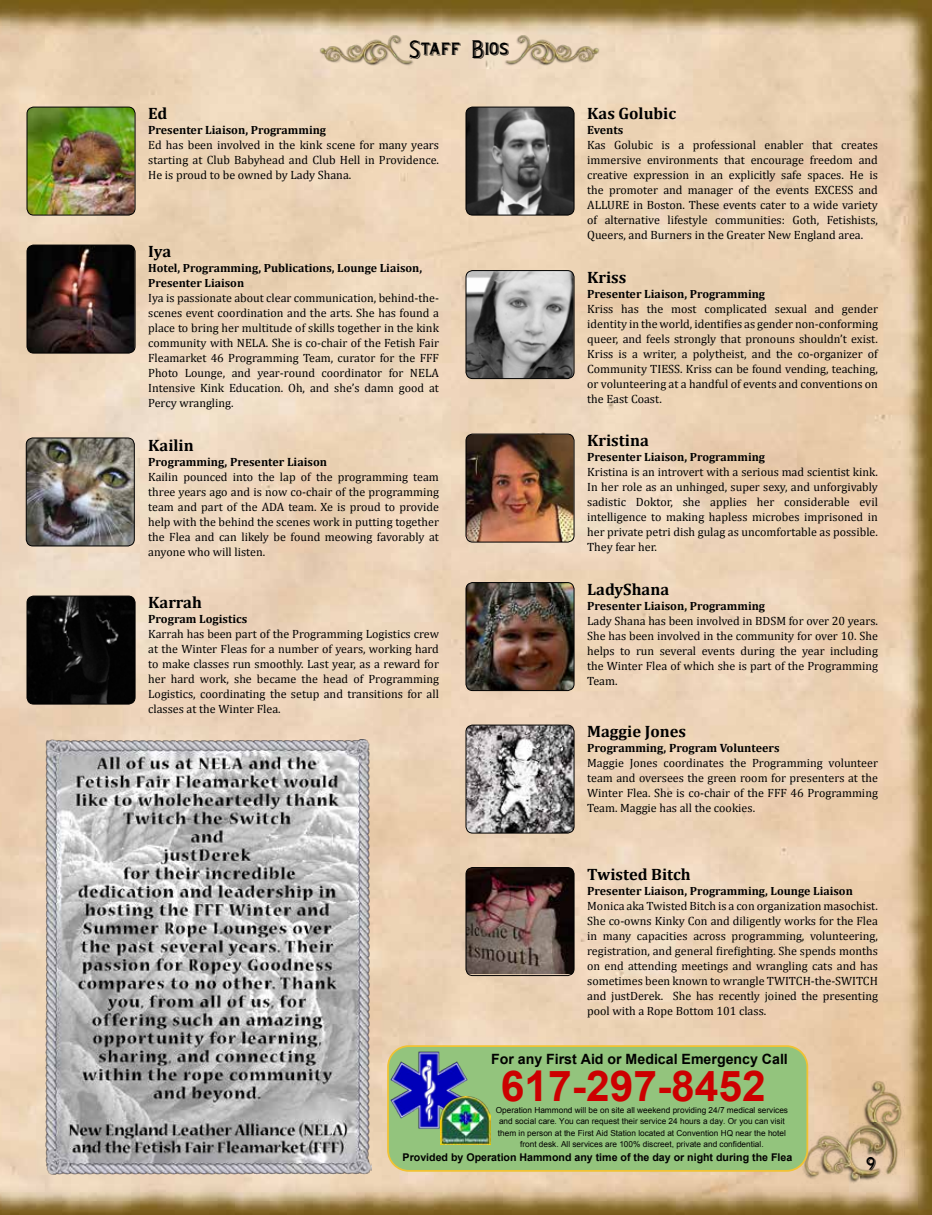
<style>
.page{position:relative;width:932px;height:1215px;background:#fff}
.page>*{position:absolute;margin:0;border:0;box-sizing:border-box;transform-origin:0 0}
.t1{font:700 42.6px "Arial";color:#c00}
.t2{font:21px "Lewisham Shadowed";letter-spacing:-.015em;color:#000}
.t3{font:700 16.5px "Cambria";color:#000}
.t4{font:700 14.1px "Arial";color:#000}
.t5{font:12px/15px "Cambria";color:#000;text-align:justify}
.t6{font:700 12px "Cambria";color:#000}
.t7{font:700 11.85px/15px "Cambria";color:#000}
.t8{font:700 10.65px "Arial";color:#000}
.t9{font:8.25px/11.6px "Arial";color:#000;text-align:center}
.s1{font-weight:700}
.s2{font-weight:700;font-size:11.85px}
.s3{font-size:12px}
</style>
<div class="page">
<img style="left:0;top:0;width:932px;height:1215px">
<img style="left:860px;top:1080px;width:44px;height:108px">
<img style="left:796px;top:1123px;width:108px;height:62px">
<img style="left:309px;top:33px;width:113px;height:34px">
<img style="left:496px;top:33px;width:113px;height:34px">
<img style="left:27px;top:107px;width:108px;height:108px">
<div style="left:27px;top:107px;width:108px;height:108px;border:1px solid #000;border-radius:7px"></div>
<img style="left:27px;top:245px;width:108px;height:108px">
<div style="left:27px;top:245px;width:108px;height:108px;border:1px solid #000;border-radius:7px"></div>
<img style="left:26px;top:438px;width:108px;height:108px">
<div style="left:26px;top:438px;width:109px;height:108px;border:1px solid #000;border-radius:7px"></div>
<img style="left:27px;top:596px;width:108px;height:108px">
<div style="left:27px;top:596px;width:108px;height:108px;border:1px solid #000;border-radius:7px"></div>
<img style="left:466px;top:107px;width:108px;height:108px">
<div style="left:465px;top:107px;width:109px;height:108px;border:1px solid #000;border-radius:7px"></div>
<img style="left:466px;top:271px;width:107px;height:108px">
<div style="left:465px;top:270px;width:109px;height:109px;border:1px solid #000;border-radius:7px"></div>
<img style="left:466px;top:434px;width:107px;height:108px">
<div style="left:465px;top:434px;width:109px;height:108px;border:1px solid #000;border-radius:7px"></div>
<img style="left:466px;top:583px;width:108px;height:108px">
<div style="left:465px;top:582px;width:109px;height:109px;border:1px solid #000;border-radius:7px"></div>
<img style="left:466px;top:725px;width:108px;height:108px">
<div style="left:465px;top:725px;width:109px;height:108px;border:1px solid #000;border-radius:7px"></div>
<img style="left:466px;top:868px;width:108px;height:106px">
<div style="left:465px;top:867px;width:109px;height:109px;border:1px solid #000;border-radius:7px"></div>
<img style="left:45px;top:739px;width:326px;height:436px">
<svg style="left:386px;top:1044px;width:423px;height:129px;background:#99c47b"></svg>
<img style="left:389px;top:1051px;width:79px;height:79px">
<img style="left:440px;top:1097px;width:50px;height:47px">
<h2 class="t2" style="left:409px;top:39px;width:102px">Staff Bios</h2>
<h3 class="t3" style="left:148px;top:102px;width:21px">Ed</h3>
<p class="t5" style="left:148px;top:123px;width:292px;text-align:left"><span class="s1">Presenter Liaison,</span> <span class="s2">Programming<br></span>Ed has been involved in the kink scene for many years starting at Club Babyhead and Club Hell in Providence.<br>He is proud to be owned by Lady Shana.</p>
<h3 class="t3" style="left:148px;top:240px;width:24px">Iya</h3>
<p class="t7" style="left:148px;top:261px;width:275px">Hotel, Programming, Publications, Lounge Liaison,<br>Presenter Liaison</p>
<p class="t5" style="left:148px;top:291px;width:292px">Iya is passionate about clear communication, behind-the&shy;scenes event coordination and the arts. She has found a place to bring her multitude of skills together in the kink community with NELA. She is co-chair of the Fetish Fair Fleamarket 46 Programming Team, curator for the FFF Photo Lounge, and year-round coordinator for NELA Intensive Kink Education. Oh, and she’s damn good at Percy wrangling.</p>
<h3 class="t3" style="left:148px;top:434px;width:47px">Kailin</h3>
<p class="t6" style="left:148px;top:453px;width:180px">Programming, Presenter Liaison</p>
<p class="t5" style="left:148px;top:469px;width:292px">Kailin pounced into the lap of the programming team three years ago and is now co-chair of the programming team and part of the ADA team. Xe is proud to provide help with the behind the scenes work in putting together the Flea and can likely be found meowing favorably at anyone who will listen.</p>
<h3 class="t3" style="left:148px;top:591px;width:55px">Karrah</h3>
<p class="t6" style="left:148px;top:611px;width:101px">Program Logistics</p>
<p class="t5" style="left:148px;top:627px;width:292px">Karrah has been part of the Programming Logistics crew at the Winter Fleas for a number of years, working hard to make classes run smoothly. Last year, as a reward for her hard work, she became the head of Programming Logistics, coordinating the setup and transitions for all classes at the Winter Flea.</p>
<h3 class="t3" style="left:587px;top:102px;width:91px">Kas Golubic</h3>
<p class="t6" style="left:587px;top:122px;width:38px">Events</p>
<p class="t5" style="left:587px;top:138px;width:292px">Kas Golubic is a professional enabler that creates immersive environments that encourage freedom and creative expression in an explicitly safe spaces. He is the promoter and manager of the events EXCESS and ALLURE in Boston. These events cater to a wide variety of alternative lifestyle communities: Goth, Fetishists, Queers, and Burners in the Greater New England area.</p>
<h3 class="t3" style="left:587px;top:266px;width:41px">Kriss</h3>
<p class="t5" style="left:587px;top:286px;width:292px;text-align:left"><span class="s1">Presenter Liaison,</span> <span class="s2">Programming<br></span>Kriss has the most complicated sexual and gender identity in the world, identifies as gender non-conforming queer, and feels strongly that pronouns shouldn’t exist.<br>Kriss is a writer, a polytheist, and the co-organizer of Community TIESS. Kriss can be found vending, teaching, or volunteering at a handful of events and conventions on the East Coast.</p>
<h3 class="t3" style="left:587px;top:429px;width:63px">Kristina</h3>
<p class="t5" style="left:587px;top:450px;width:292px;text-align:left"><span class="s1">Presenter Liaison,</span> <span class="s2">Programming<br></span>Kristina is an introvert with a serious mad scientist kink.<br>In her role as an unhinged, super sexy, and unforgivably sadistic Doktor, she applies her considerable evil intelligence to making hapless microbes imprisoned in her private petri dish gulag as uncomfortable as possible.<br>They fear her.</p>
<h3 class="t3" style="left:587px;top:578px;width:84px">LadyShana</h3>
<p class="t5" style="left:587px;top:598px;width:292px;text-align:left"><span class="s1">Presenter Liaison,</span> <span class="s2">Programming<br></span>Lady Shana has been involved in BDSM for over 20 years.<br>She has been involved in the community for over 10. She helps to run several events during the year including the Winter Flea of which she is part of the Programming Team.</p>
<h3 class="t3" style="left:587px;top:720px;width:100px">Maggie Jones</h3>
<p class="t6" style="left:587px;top:740px;width:194px">Programming, Program Volunteers</p>
<p class="t5" style="left:587px;top:756px;width:292px">Maggie Jones coordinates the Programming volunteer team and oversees the green room for presenters at the Winter Flea. She is co-chair of the FFF 46 Programming Team. Maggie has all the cookies.</p>
<h3 class="t3" style="left:587px;top:863px;width:105px">Twisted Bitch</h3>
<p class="t7" style="left:587px;top:883px;width:267px"><span class="s3">Presenter Liaison,</span> Programming, Lounge Liaison</p>
<p class="t5" style="left:587px;top:898px;width:292px">Monica aka Twisted Bitch is a con organization masochist.<br>She co-owns Kinky Con and diligently works for the Flea in many capacities across programming, volunteering, registration, and general firefighting. She spends months on end attending meetings and wrangling cats and has sometimes been known to wrangle TWITCH-the-SWITCH and justDerek. She has recently joined the presenting pool with a Rope Bottom 101 class.</p>
<p class="t4" style="left:491px;top:1049px;width:298px">For any First Aid or Medical Emergency Call</p>
<p class="t9" style="left:496px;top:1104px;width:294px">Operation Hammond will be on site all weekend providing 24/7 medical services and social care. You can request their service 24 hours a day. Or you can visit them in person at the First Aid Station located at Convention HQ near the hotel front desk. All services are 100% discreet, private and confidential.</p>
<h1 class="t1" style="left:501px;top:1057px;width:266px">617-297-8452</h1>
<p class="t8" style="left:402px;top:1150px;width:391px">Provided by Operation Hammond any time of the day or night during the Flea</p>
<h2 class="t2" style="left:866px;top:1154px;width:12px">9</h2>
</div>
